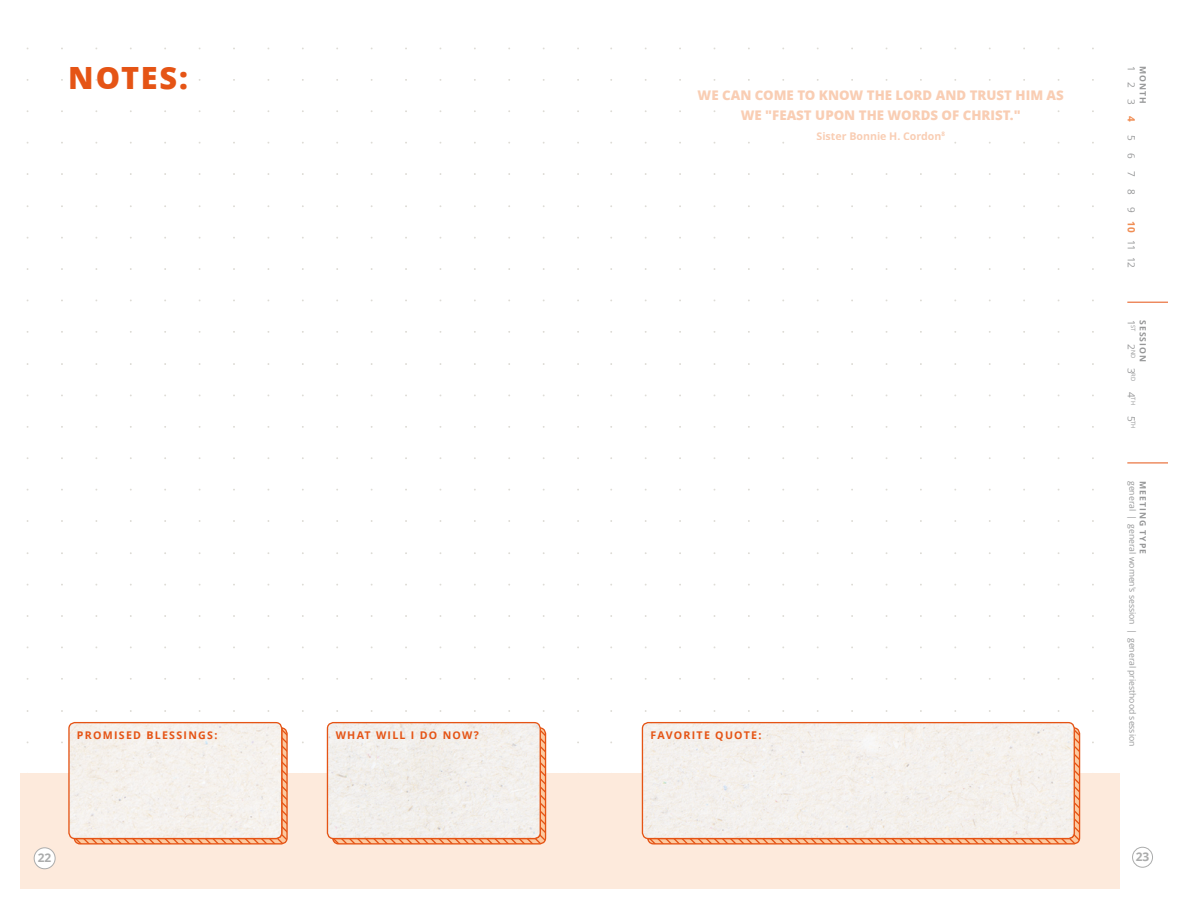
<style>
.page{position:relative;width:1188px;height:918px;background:#fff}
.page>*{position:absolute;margin:0;border:0;box-sizing:border-box;transform-origin:0 0}
.t1{font:800 30.6px "Zoramlds Lat";letter-spacing:.06em;color:#e55415}
.t2{font:800 13.35px/20px "Zoramlds Lat";color:#f39c68;text-align:center}
.t3{font:700 12px "Zoramlds Lat";color:#abacac}
.t4{font:700 10.65px "Zoramlds Lat";letter-spacing:.12em;color:#e55415}
.t5{font:700 10.65px "Zoramlds Lat";color:#f39c68}
.t6{font:9.9px "Zoramlds Lat";color:#969798}
.t7{font:8.7px "Zoramlds Lat";color:#969798}
.t8{font:700 8.7px "Zoramlds Lat";letter-spacing:.12em;color:#969798}
.t9{font:5.85px "Zoramlds Lat";color:#969798}
.s1{font-weight:700;color:#f08c52}
.s2{font-size:9.9px}
</style>
<div class="page">
<div style="left:21px;top:774px;width:1099px;height:115px;background:#fdeadc"></div>
<svg style="left:73px;top:727px;width:215px;height:118px"></svg>
<div style="left:70px;top:723px;width:212px;height:116px;background:#f5f1ec"></div>
<div style="left:68px;top:722px;width:214px;height:117px;border:1px solid #e55415;border-radius:6px"></div>
<svg style="left:332px;top:727px;width:215px;height:118px"></svg>
<img style="left:327px;top:723px;width:213px;height:116px">
<div style="left:327px;top:722px;width:214px;height:117px;border:1px solid #e55415;border-radius:6px"></div>
<div style="left:34px;top:848px;width:21px;height:21px;background:#fff;border-radius:50%"></div>
<div style="left:34px;top:847px;width:22px;height:22px;border:1px solid #abacac;border-radius:50%"></div>
<div style="left:1132px;top:847px;width:21px;height:21px;border:1px solid #abacac;border-radius:50%"></div>
<hr style="left:1127px;top:462px;width:40px;height:1px;background:#e55415">
<hr style="left:1127px;top:302px;width:40px;height:1px;background:#e55415">
<svg style="left:647px;top:727px;width:434px;height:118px"></svg>
<div style="left:642px;top:723px;width:432px;height:116px;background:#f4f0ec"></div>
<div style="left:642px;top:722px;width:433px;height:117px;border:1px solid #e55415;border-radius:6px"></div>
<p class="t1" style="left:68px;top:55px;width:121px">NOTES:</p>
<p class="t4" style="left:77px;top:727px;width:142px">PROMISED BLESSINGS:</p>
<p class="t2" style="left:698px;top:85px;width:368px">WE CAN COME TO KNOW THE LORD AND TRUST HIM AS<br>WE "FEAST UPON THE WORDS OF CHRIST."</p>
<p class="t5" style="left:817px;top:128px;width:130px">Sister Bonnie H. Cordon<sup>8</sup></p>
<p class="t4" style="left:336px;top:727px;width:145px">WHAT WILL I DO NOW?</p>
<p class="t4" style="left:651px;top:727px;width:112px">FAVORITE QUOTE:</p>
<p class="t6" style="left:1139px;top:66px;width:7px;rotate:90deg">1</p>
<p class="t8" style="left:1150px;top:66px;width:39px;rotate:90deg">MONTH</p>
<p class="t6" style="left:1139px;top:82px;width:42px;rotate:90deg">2 3 <span class="s1">4</span></p>
<p class="t6" style="left:1139px;top:135px;width:7px;rotate:90deg">5</p>
<p class="t6" style="left:1139px;top:153px;width:24px;rotate:90deg">6 7</p>
<p class="t6" style="left:1139px;top:189px;width:80px;rotate:90deg">8 9 <span class="s1">10</span> 11 12</p>
<p class="t6" style="left:1139px;top:320px;width:7px;rotate:90deg">1</p>
<p class="t8" style="left:1150px;top:320px;width:44px;rotate:90deg">SESSION</p>
<p class="t9" style="left:1138px;top:325px;width:105px;rotate:90deg">ST <span class="s2">2</span>ND <span class="s2">3</span>RD <span class="s2">4</span>TH <span class="s2">5</span>TH</p>
<p class="t7" style="left:1139px;top:481px;width:267px;rotate:90deg">general | general women's session | general priesthood session</p>
<p class="t8" style="left:1150px;top:481px;width:75px;rotate:90deg">MEETING TYPE</p>
<p class="t3" style="left:38px;top:849px;width:15px">22</p>
<p class="t3" style="left:1136px;top:848px;width:15px">23</p>
</div>
